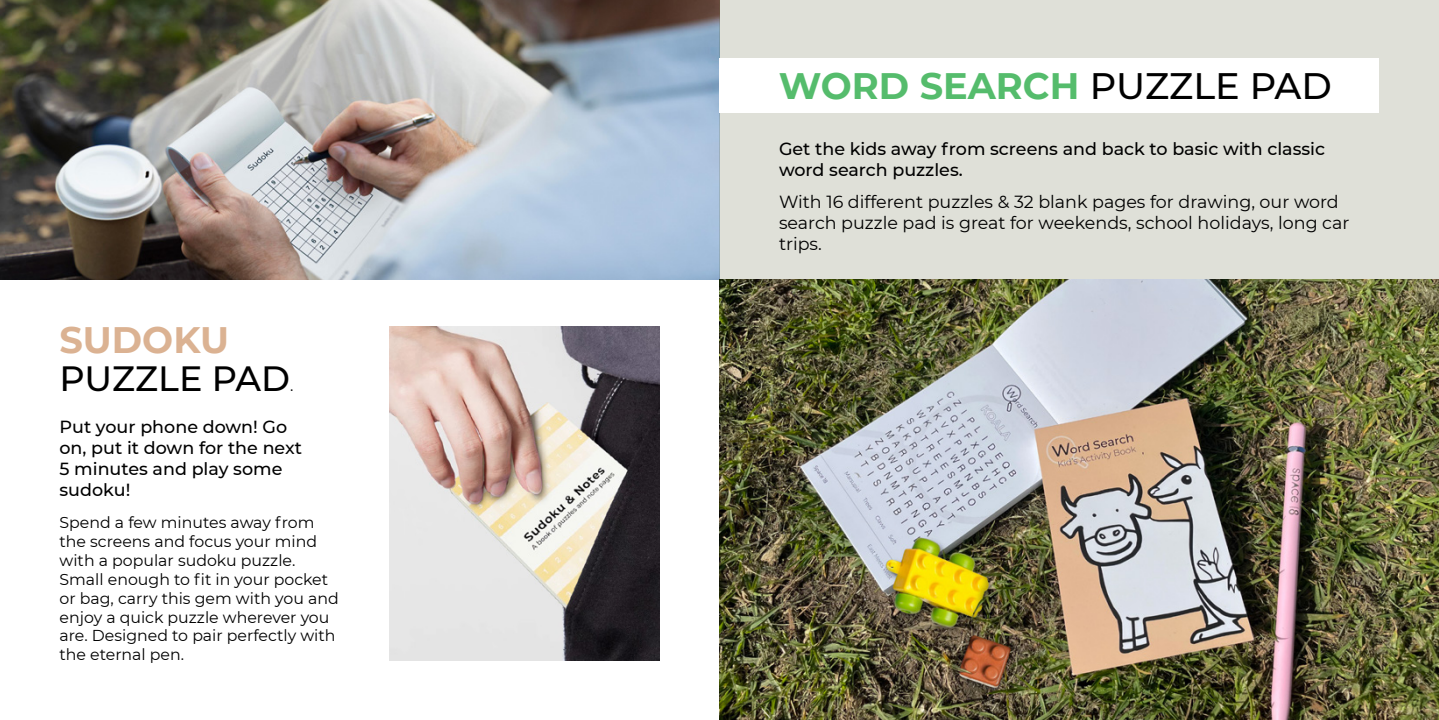
<style>
.page{position:relative;width:1439px;height:720px;background:#fff}
.page>*{position:absolute;margin:0;border:0;box-sizing:border-box;transform-origin:0 0}
.t1{font:700 36.75px "Montserrat";color:#55bc6c}
.t2{font:700 36.75px "Montserrat";color:#dbb292}
.t3{font:500 35px "Montserrat";color:#000}
.t4{font:500 17.5px/21px "Montserrat";color:#000}
.t5{font:17.5px/21px "Montserrat";color:#000}
.t6{font:15.75px/18.9px "Montserrat";color:#000}
.s1{font-weight:500;color:#000}
</style>
<div class="page">
<img style="left:0;top:0;width:719px;height:279px">
<img style="left:389px;top:327px;width:271px;height:333px">
<div style="left:719px;top:0;width:720px;height:396px;background:#dfe0d8"></div>
<img style="left:719px;top:279px;width:720px;height:440px">
<div style="left:719px;top:59px;width:660px;height:54px;background:#fff"></div>
<h1 class="t2" style="left:60px;top:313px;width:171px">SUDOKU</h1>
<h2 class="t3" style="left:60px;top:354px;width:232px">PUZZLE PAD</h2>
<p class="t6" style="left:290px;top:375px;width:5px">.</p>
<p class="t4" style="left:60px;top:416px;width:244px">Put your phone down! Go on, put it down for the next<br>5 minutes and play some sudoku!</p>
<p class="t6" style="left:60px;top:512px;width:281px">Spend a few minutes away from the screens and focus your mind with a popular sudoku puzzle.<br>Small enough to fit in your pocket or bag, carry this gem with you and enjoy a quick puzzle wherever you are. Designed to pair perfectly with the eternal pen.</p>
<h1 class="t1" style="left:779px;top:59px;width:554px">WORD SEARCH <span class="s1">PUZZLE PAD</span></h1>
<p class="t4" style="left:779px;top:138px;width:547px">Get the kids away from screens and back to basic with classic word search puzzles.</p>
<p class="t5" style="left:779px;top:190px;width:572px">With 16 different puzzles &amp; 32 blank pages for drawing, our word search puzzle pad is great for weekends, school holidays, long car trips.</p>
</div>
